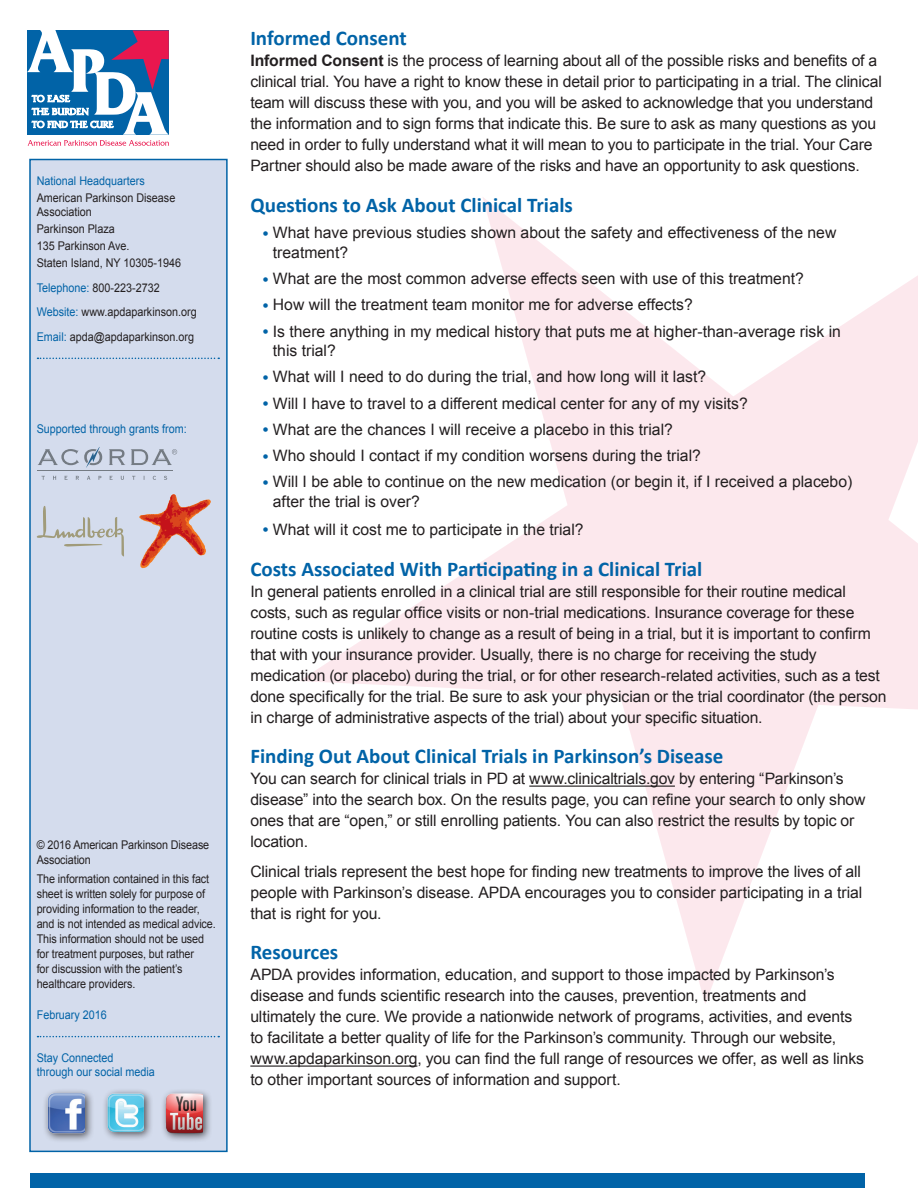
<style>
.page{position:relative;width:918px;height:1188px;background:#fff}
.page>*{position:absolute;margin:0;border:0;box-sizing:border-box;transform-origin:0 0}
.t1{font:700 21px "Calibri";color:#0163a7}
.t2{font:15.75px/21px "Arial";letter-spacing:-.005em;color:#231f20}
.t3{font:12px/15px "Arial";letter-spacing:-.01em;color:#231f20;scale:.9 1}
.t4{font:12px/13.5px "Arial";color:#0163a7;scale:.9 1}
.s1{color:#0163a7}
.s2{font-weight:700}
.s3{font-size:18px;color:#0163a7}
</style>
<div class="page">
<svg style="left:300px;top:197px;width:618px;height:807px"></svg>
<div style="left:30px;top:1174px;width:835px;height:14px;background:#0163a7"></div>
<hr style="left:529px;top:786px;width:146px;height:1px;background:#231f20">
<hr style="left:250px;top:1066px;width:167px;height:1px;background:#231f20">
<div style="left:29px;top:159px;width:199px;height:993px;background:#d4dced;border:2px solid #0163a7"></div>
<svg style="left:38px;top:358px;width:181px;height:1px"></svg>
<div style="left:42px;top:1088px;width:53px;height:55px;background:#231f20;opacity:.75"></div>
<img style="left:46px;top:1093px;width:39px;height:43px">
<div style="left:160px;top:1088px;width:52px;height:55px;background:#231f20;opacity:.75"></div>
<img style="left:164px;top:1093px;width:39px;height:43px">
<div style="left:102px;top:1088px;width:52px;height:53px;background:#231f20;opacity:.75"></div>
<img style="left:105px;top:1093px;width:39px;height:42px">
<svg style="left:38px;top:1036px;width:181px;height:1px"></svg>
<svg style="left:109px;top:449px;width:16px;height:16px"></svg>
<svg style="left:76px;top:476px;width:3px;height:4px"></svg>
<svg style="left:109px;top:476px;width:4px;height:4px"></svg>
<hr style="left:37px;top:470px;width:135px;height:1px;background:#747b83">
<svg style="left:38px;top:447px;width:64px;height:21px"></svg>
<svg style="left:131px;top:449px;width:46px;height:16px"></svg>
<svg style="left:37px;top:506px;width:87px;height:51px"></svg>
<svg style="left:139px;top:494px;width:72px;height:74px"></svg>
<svg style="left:27px;top:30px;width:142px;height:116px"></svg>
<p class="t4" style="left:37px;top:174px;width:122px">National Headquarters</p>
<p class="t3" style="left:37px;top:191px;width:156px;line-height:13.5px">American Parkinson Disease<br>Association</p>
<p class="t3" style="left:37px;top:220px;width:162px;line-height:17px">Parkinson Plaza<br>135 Parkinson Ave.<br>Staten Island, NY 10305-1946</p>
<p class="t3" style="left:37px;top:275px;width:179px;line-height:24.8px"><span class="s1">Telephone:</span> 800-223-2732<br><span class="s1">Website:</span> www.apdaparkinson.org<br><span class="s1">Email:</span> apda@apdaparkinson.org</p>
<p class="t4" style="left:37px;top:422px;width:168px">Supported through grants from:</p>
<p class="t3" style="left:37px;top:837px;width:193px">© 2016 American Parkinson Disease<br>Association</p>
<p class="t3" style="left:37px;top:871px;width:200px">The information contained in this fact sheet is written solely for purpose of providing information to the reader, and is not intended as medical advice.<br>This information should not be used for treatment purposes, but rather<br>for discussion with the patient’s healthcare providers.</p>
<p class="t4" style="left:37px;top:1009px;width:80px">February 2016</p>
<p class="t4" style="left:37px;top:1051px;width:133px">Stay Connected<br>through our social media</p>
<h1 class="t1" style="left:250px;top:25px;width:158px">Informed Consent</h1>
<p class="t2" style="left:250px;top:51px;width:633px"><span class="s2">Informed Consent</span> is the process of learning about all of the possible risks and benefits of a clinical trial. You have a right to know these in detail prior to participating in a trial. The clinical team will discuss these with you, and you will be asked to acknowledge that you understand the information and to sign forms that indicate this. Be sure to ask as many questions as you need in order to fully understand what it will mean to you to participate in the trial. Your Care Partner should also be made aware of the risks and have an opportunity to ask questions.</p>
<h1 class="t1" style="left:250px;top:192px;width:324px">Questions to Ask About Clinical Trials</h1>
<p class="t2" style="left:273px;top:223px;width:565px;line-height:19.5px;text-indent:-11px"><span class="s3">•</span> What have previous studies shown about the safety and effectiveness of the new treatment?</p>
<p class="t2" style="left:262px;top:268px;width:543px"><span class="s3">•</span> What are the most common adverse effects seen with use of this treatment?</p>
<p class="t2" style="left:262px;top:295px;width:432px"><span class="s3">•</span> How will the treatment team monitor me for adverse effects?</p>
<p class="t2" style="left:273px;top:322px;width:570px;line-height:19.5px;text-indent:-11px"><span class="s3">•</span> Is there anything in my medical history that puts me at higher-than-average risk in this trial?</p>
<p class="t2" style="left:262px;top:367px;width:445px"><span class="s3">•</span> What will I need to do during the trial, and how long will it last?</p>
<p class="t2" style="left:262px;top:393px;width:487px"><span class="s3">•</span> Will I have to travel to a different medical center for any of my visits?</p>
<p class="t2" style="left:262px;top:419px;width:412px"><span class="s3">•</span> What are the chances I will receive a placebo in this trial?</p>
<p class="t2" style="left:262px;top:445px;width:440px"><span class="s3">•</span> Who should I contact if my condition worsens during the trial?</p>
<p class="t2" style="left:273px;top:472px;width:581px;line-height:19.5px;text-indent:-11px"><span class="s3">•</span> Will I be able to continue on the new medication (or begin it, if I received a placebo) after the trial is over?</p>
<p class="t2" style="left:262px;top:519px;width:323px"><span class="s3">•</span> What will it cost me to participate in the trial?</p>
<h1 class="t1" style="left:250px;top:555px;width:454px">Costs Associated With Participating in a Clinical Trial</h1>
<p class="t2" style="left:250px;top:581px;width:638px">In general patients enrolled in a clinical trial are still responsible for their routine medical costs, such as regular office visits or non-trial medications. Insurance coverage for these routine costs is unlikely to change as a result of being in a trial, but it is important to confirm that with your insurance provider. Usually, there is no charge for receiving the study medication (or placebo) during the trial, or for other research-related activities, such as a test done specifically for the trial. Be sure to ask your physician or the trial coordinator (the person in charge of administrative aspects of the trial) about your specific situation.</p>
<h1 class="t1" style="left:250px;top:743px;width:475px">Finding Out About Clinical Trials in Parkinson’s Disease</h1>
<p class="t2" style="left:250px;top:769px;width:617px">You can search for clinical trials in PD at www.clinicaltrials.gov by entering “Parkinson’s disease” into the search box. On the results page, you can refine your search to only show ones that are “open,” or still enrolling patients. You can also restrict the results by topic or location.</p>
<p class="t2" style="left:250px;top:861px;width:613px;text-align:justify">Clinical trials represent the best hope for finding new treatments to improve the lives of all people with Parkinson’s disease. APDA encourages you to consider participating in a trial that is right for you.</p>
<h1 class="t1" style="left:250px;top:939px;width:89px">Resources</h1>
<p class="t2" style="left:250px;top:965px;width:615px">APDA provides information, education, and support to those impacted by Parkinson’s disease and funds scientific research into the causes, prevention, treatments and ultimately the cure. We provide a nationwide network of programs, activities, and events to facilitate a better quality of life for the Parkinson’s community. Through our website, www.apdaparkinson.org, you can find the full range of resources we offer, as well as links to other important sources of information and support.</p>
</div>
